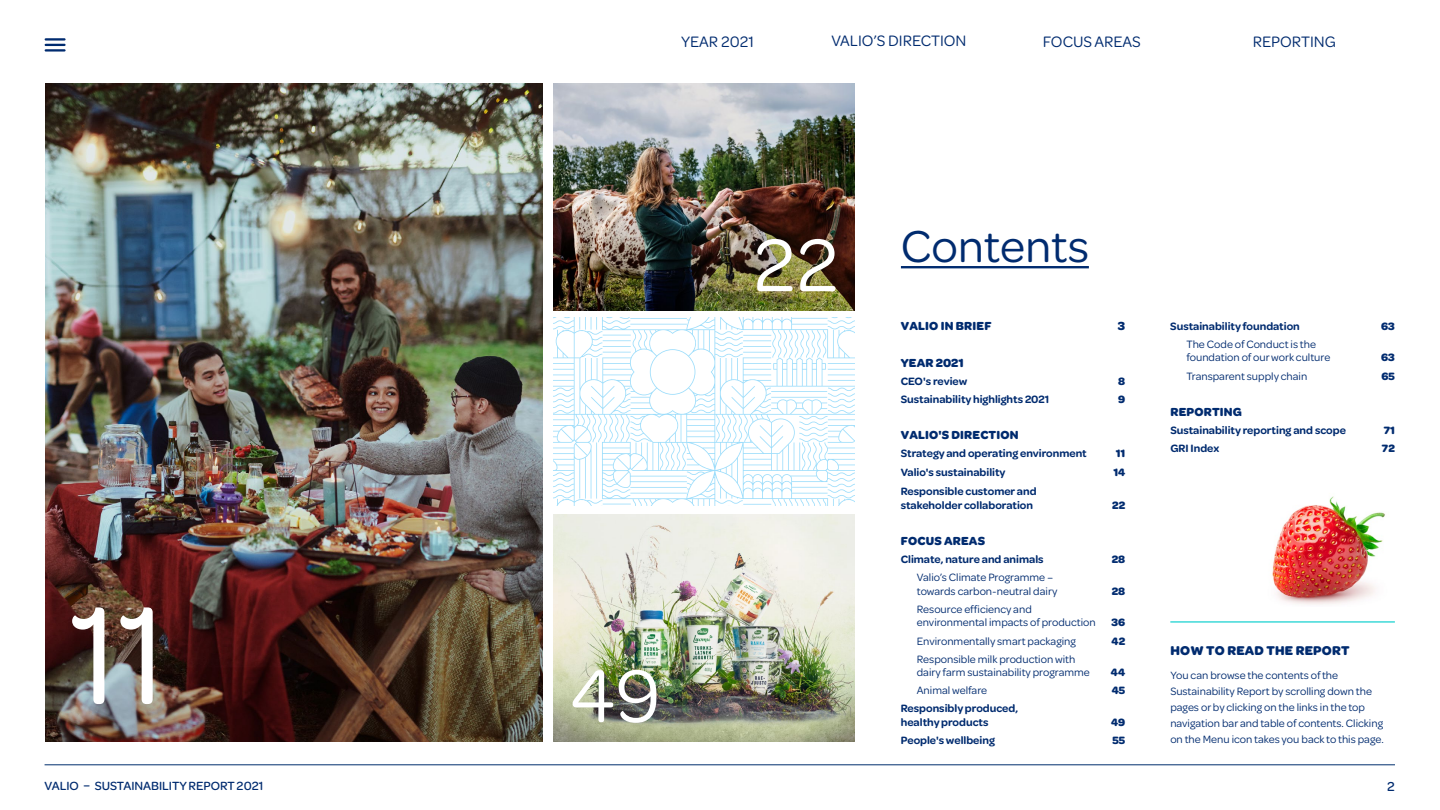
<style>
.page{position:relative;width:1440px;height:810px;background:#fff}
.page>*{position:absolute;margin:0;border:0;box-sizing:border-box;transform-origin:0 0}
.t1{font:147.52px "Omnes Valio";color:#fff}
.t2{font:79.43px "Omnes Valio";color:#fff}
.t3{font:47.7px "Omnes Valio";color:#002b6f}
.t4{font:16.12px "Omnes Valio";color:#002b6f}
.t5{font:500 13.8px "Omnes Valio";color:#002b6f}
.t6{font:700 13.65px "Omnes";letter-spacing:.015em;color:#002b6f}
.t7{font:500 12.67px "Omnes Valio";color:#002b6f}
.t8{font:700 12.45px "Omnes";letter-spacing:.015em;color:#002b6f}
.t9{font:11.32px/13.5px "Omnes Valio";color:#002b6f}
.t10{font:600 11.32px/13.5px "Omnes Valio";color:#002b6f}
.t11{font:700 11.32px "Omnes";color:#002b6f}
</style>
<div class="page">
<img style="left:45px;top:84px;width:498px;height:658px">
<img style="left:553px;top:84px;width:301px;height:227px">
<img style="left:553px;top:515px;width:301px;height:227px">
<svg style="left:553px;top:318px;width:301px;height:188px"></svg>
<hr style="left:901px;top:266px;width:188px;height:2px;background:#002b6f">
<hr style="left:1170px;top:621px;width:225px;height:2px;background:#00cdcb">
<img style="left:1272px;top:496px;width:113px;height:109px">
<hr style="left:45px;top:765px;width:1350px;height:1px;background:#002e6d">
<hr style="left:46px;top:38px;width:19px;height:3px;background:#002b6f">
<svg style="left:46px;top:44px;width:19px;height:2px"></svg>
<hr style="left:46px;top:49px;width:19px;height:3px;background:#002b6f">
<h3 class="t4" style="left:681px;top:31px;width:74px">YEAR 2021</h3>
<h3 class="t4" style="left:831px;top:30px;width:137px">VALIO’S DIRECTION</h3>
<h3 class="t4" style="left:1043px;top:31px;width:100px">FOCUS AREAS</h3>
<h3 class="t4" style="left:1253px;top:31px;width:84px">REPORTING</h3>
<h1 class="t1" style="left:69px;top:556px;width:98px">11</h1>
<h2 class="t2" style="left:571px;top:642px;width:91px">49</h2>
<h2 class="t2" style="left:753px;top:212px;width:87px">22</h2>
<h3 class="t3" style="left:901px;top:215px;width:189px">Contents</h3>
<p class="t8" style="left:901px;top:319px;width:92px">VALIO IN BRIEF</p>
<p class="t8" style="left:1118px;top:319px;width:9px">3</p>
<p class="t8" style="left:901px;top:355px;width:64px">YEAR 2021</p>
<p class="t10" style="left:901px;top:374px;width:68px">CEO's review</p>
<p class="t11" style="left:1118px;top:374px;width:9px">8</p>
<p class="t10" style="left:901px;top:392px;width:150px">Sustainability highlights 2021</p>
<p class="t11" style="left:1118px;top:393px;width:9px">9</p>
<p class="t8" style="left:901px;top:428px;width:119px">VALIO'S DIRECTION</p>
<p class="t10" style="left:901px;top:446px;width:187px">Strategy and operating environment</p>
<p class="t11" style="left:1116px;top:447px;width:11px">11</p>
<p class="t10" style="left:901px;top:464px;width:106px">Valio's sustainability</p>
<p class="t11" style="left:1113px;top:465px;width:13px">14</p>
<p class="t10" style="left:901px;top:484px;width:137px">Responsible customer and stakeholder collaboration</p>
<p class="t11" style="left:1112px;top:498px;width:15px">22</p>
<p class="t8" style="left:901px;top:534px;width:86px">FOCUS AREAS</p>
<p class="t10" style="left:901px;top:552px;width:144px">Climate, nature and animals</p>
<p class="t11" style="left:1112px;top:553px;width:15px">28</p>
<p class="t9" style="left:917px;top:570px;width:142px">Valio’s Climate Programme – towards carbon-neutral dairy</p>
<p class="t11" style="left:1112px;top:584px;width:15px">28</p>
<p class="t9" style="left:917px;top:602px;width:180px">Resource efficiency and environmental impacts of production</p>
<p class="t11" style="left:1112px;top:616px;width:15px">36</p>
<p class="t9" style="left:917px;top:633px;width:161px">Environmentally smart packaging</p>
<p class="t11" style="left:1112px;top:634px;width:15px">42</p>
<p class="t9" style="left:917px;top:652px;width:175px">Responsible milk production with dairy farm sustainability programme</p>
<p class="t11" style="left:1111px;top:666px;width:16px">44</p>
<p class="t9" style="left:917px;top:683px;width:72px">Animal welfare</p>
<p class="t11" style="left:1112px;top:684px;width:15px">45</p>
<p class="t10" style="left:901px;top:701px;width:119px">Responsibly produced, healthy products</p>
<p class="t11" style="left:1111px;top:716px;width:16px">49</p>
<p class="t10" style="left:901px;top:733px;width:96px">People's wellbeing</p>
<p class="t11" style="left:1112px;top:734px;width:14px">55</p>
<p class="t10" style="left:1170px;top:318px;width:131px">Sustainability foundation</p>
<p class="t11" style="left:1381px;top:319px;width:15px">63</p>
<p class="t9" style="left:1186px;top:337px;width:145px">The Code of Conduct is the foundation of our work culture</p>
<p class="t11" style="left:1381px;top:351px;width:15px">63</p>
<p class="t9" style="left:1186px;top:368px;width:122px">Transparent supply chain</p>
<p class="t11" style="left:1381px;top:369px;width:15px">65</p>
<p class="t8" style="left:1170px;top:405px;width:73px">REPORTING</p>
<p class="t10" style="left:1170px;top:423px;width:177px">Sustainability reporting and scope</p>
<p class="t11" style="left:1384px;top:424px;width:13px">71</p>
<p class="t10" style="left:1170px;top:441px;width:50px">GRI Index</p>
<p class="t11" style="left:1382px;top:442px;width:14px">72</p>
<p class="t6" style="left:1170px;top:643px;width:181px">HOW TO READ THE REPORT</p>
<p class="t9" style="left:1170px;top:667px;width:215px;line-height:15.9px">You can browse the contents of the Sustainability Report by scrolling down the pages or by clicking on the links in the top navigation bar and table of contents. Clicking on the Menu icon takes you back to this page.</p>
<p class="t7" style="left:45px;top:777px;width:220px">VALIO – SUSTAINABILITY REPORT 2021</p>
<p class="t5" style="left:1387px;top:777px;width:9px">2</p>
</div>
